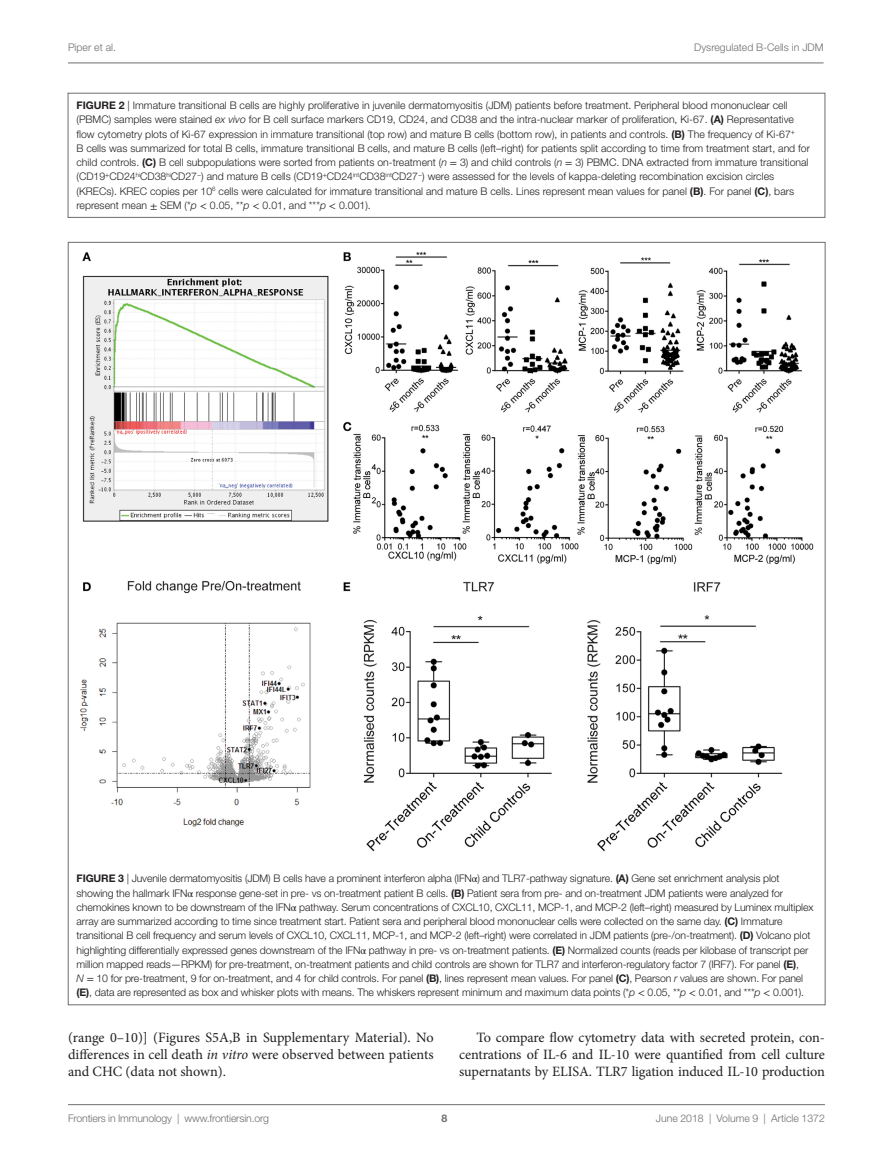
<style>
.page{position:relative;width:893px;height:1170px;background:#fff}
.page>*{position:absolute;margin:0;border:0;box-sizing:border-box;transform-origin:0 0}
.t1{font:14.25px/17.2px "Minion Pro";letter-spacing:-.01em;color:#231f20;text-align:justify}
.t2{font:300 10.5px/14.2px "Helvetica Neue LT Std";letter-spacing:-.01em;color:#231f20}
.t3{font:300 10.5px "Helvetica Neue LT Std";color:#6c6d70}
.t4{font:700 10.5px "Helvetica Neue LT Std";color:#6c6d70}
.s1{font-weight:700}
.s2{font-style:italic}
.s3{font-family:"STIX General";font-weight:400}
</style>
<div class="page">
<img style="left:79px;top:251px;width:735px;height:601px">
<div style="left:68px;top:93px;width:757px;height:124px;border:1px solid #6c6d70"></div>
<hr style="left:68px;top:63px;width:756px;height:1px;background:#6c6d70">
<hr style="left:68px;top:1104px;width:757px;height:1px;background:#6c6d70">
<p class="t3" style="left:68px;top:41px;width:50px">Piper et al.</p>
<p class="t3" style="left:694px;top:41px;width:131px">Dysregulated B-Cells in JDM</p>
<p class="t2" style="left:76px;top:98px;width:735px"><span class="s1">FIGURE 2</span> | Immature transitional B cells are highly proliferative in juvenile dermatomyositis (JDM) patients before treatment. Peripheral blood mononuclear cell (PBMC) samples were stained <span class="s2">ex vivo</span> for B cell surface markers CD19, CD24, and CD38 and the intra-nuclear marker of proliferation, Ki-67. <span class="s1">(A)</span> Representative flow cytometry plots of Ki-67 expression in immature transitional (top row) and mature B cells (bottom row), in patients and controls. <span class="s1">(B)</span> The frequency of Ki-67<sup>+<br></sup>B cells was summarized for total B cells, immature transitional B cells, and mature B cells (left–right) for patients split according to time from treatment start, and for child controls. <span class="s1">(C)</span> B cell subpopulations were sorted from patients on-treatment (<span class="s2">n</span> <span class="s3">=</span> 3) and child controls (<span class="s2">n</span> <span class="s3">=</span> 3) PBMC. DNA extracted from immature transitional (CD19<sup>+</sup>CD24<sup>hi</sup>CD38<sup>hi</sup>CD27<sup>−</sup>) and mature B cells (CD19<sup>+</sup>CD24<sup>int</sup>CD38<sup>int</sup>CD27<sup>−</sup>) were assessed for the levels of kappa-deleting recombination excision circles (KRECs). KREC copies per 10<sup>6</sup> cells were calculated for immature transitional and mature B cells. Lines represent mean values for panel <span class="s1">(B)</span>. For panel <span class="s1">(C)</span>, bars represent mean <span class="s3">±</span> SEM (*<span class="s2">p</span> <span class="s3">&lt;</span> 0.05, **<span class="s2">p</span> <span class="s3">&lt;</span> 0.01, and ***<span class="s2">p</span> <span class="s3">&lt;</span> 0.001).</p>
<p class="t2" style="left:77px;top:871px;width:738px"><span class="s1">FIGURE 3</span> | Juvenile dermatomyositis (JDM) B cells have a prominent interferon alpha (IFN<span class="s3">α</span>) and TLR7-pathway signature. <span class="s1">(A)</span> Gene set enrichment analysis plot showing the hallmark IFN<span class="s3">α</span> response gene-set in pre- vs on-treatment patient B cells. <span class="s1">(B)</span> Patient sera from pre- and on-treatment JDM patients were analyzed for chemokines known to be downstream of the IFN<span class="s3">α</span> pathway. Serum concentrations of CXCL10, CXCL11, MCP-1, and MCP-2 (left–right) measured by Luminex multiplex array are summarized according to time since treatment start. Patient sera and peripheral blood mononuclear cells were collected on the same day. <span class="s1">(C)</span> Immature transitional B cell frequency and serum levels of CXCL10, CXCL11, MCP-1, and MCP-2 (left–right) were correlated in JDM patients (pre-/on-treatment). <span class="s1">(D)</span> Volcano plot highlighting differentially expressed genes downstream of the IFN<span class="s3">α</span> pathway in pre- vs on-treatment patients. <span class="s1">(E)</span> Normalized counts (reads per kilobase of transcript per million mapped reads—RPKM) for pre-treatment, on-treatment patients and child controls are shown for TLR7 and interferon-regulatory factor 7 (IRF7). For panel <span class="s1">(E)</span>,<br><span class="s2">N</span> <span class="s3">=</span> 10 for pre-treatment, 9 for on-treatment, and 4 for child controls. For panel <span class="s1">(B)</span>, lines represent mean values. For panel <span class="s1">(C)</span>, Pearson <span class="s2">r</span> values are shown. For panel <span class="s1">(E)</span>, data are represented as box and whisker plots with means. The whiskers represent minimum and maximum data points (*<span class="s2">p</span> <span class="s3">&lt;</span> 0.05, **<span class="s2">p</span> <span class="s3">&lt;</span> 0.01, and ***<span class="s2">p</span> <span class="s3">&lt;</span> 0.001).</p>
<h1 class="t1" style="left:68px;top:1028px;width:367px">(range 0–10)] (Figures S5A,B in Supplementary Material). No differences in cell death <span class="s2">in vitro</span> were observed between patients and CHC (data not shown).</h1>
<h1 class="t1" style="left:459px;top:1028px;width:367px;text-indent:17px">To compare flow cytometry data with secreted protein, con&shy;centrations of IL-6 and IL-10 were quantified from cell culture supernatants by ELISA. TLR7 ligation induced IL-10 production</h1>
<p class="t3" style="left:68px;top:1111px;width:203px">Frontiers in Immunology | www.frontiersin.org</p>
<p class="t3" style="left:656px;top:1111px;width:171px">June 2018 | Volume 9 | Article 1372</p>
<p class="t4" style="left:441px;top:1111px;width:7px">8</p>
</div>
